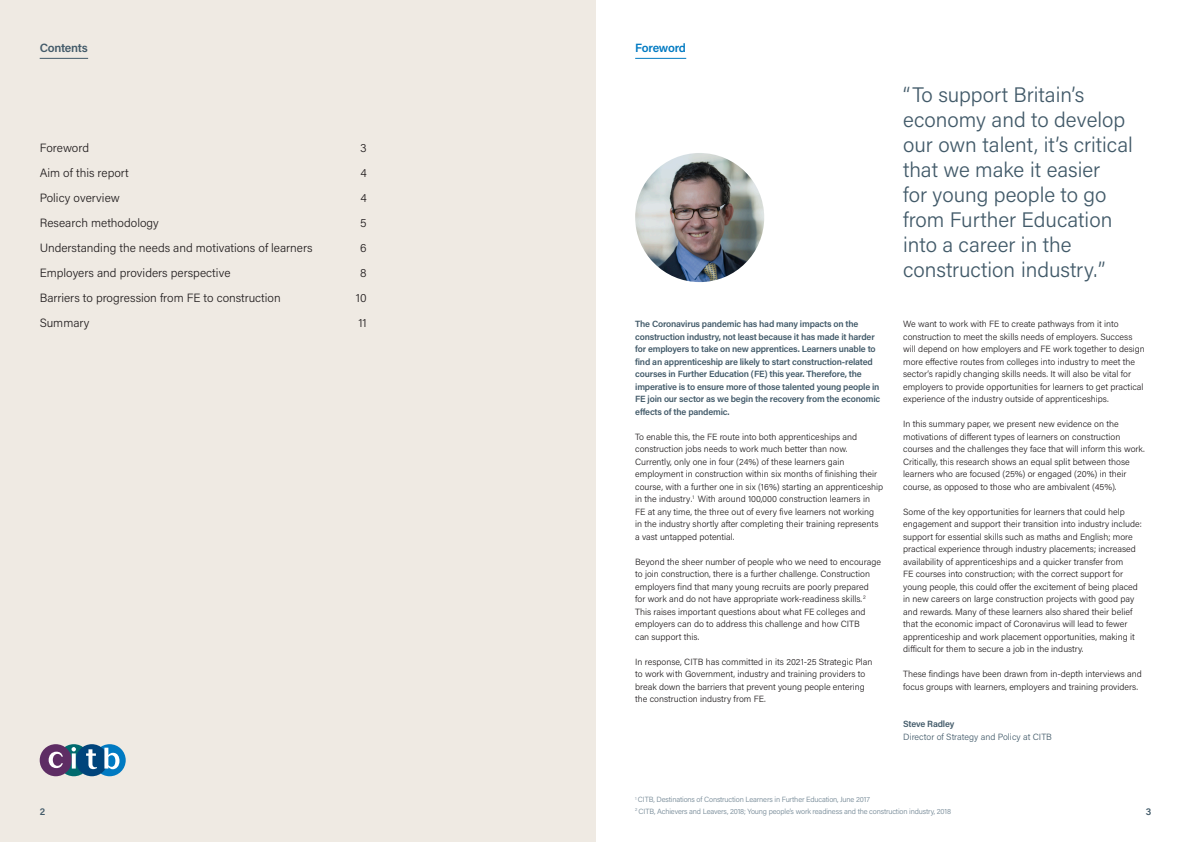
<style>
.page{position:relative;width:1191px;height:842px;background:#fff}
.page>*{position:absolute;margin:0;border:0;box-sizing:border-box;transform-origin:0 0}
.Intro_where_used{font:300 21px/25px "Acumin Pro";color:#425a69}
.t1{font:300 12px "Acumin Pro";color:#231f20}
.t2{font:600 12px "Acumin Pro";letter-spacing:-.025em;color:#007ac2}
.t3{font:600 12px "Acumin Pro";letter-spacing:-.025em;color:#425a69}
.t4{font:600 10px "Acumin Pro";color:#425a69}
.t5{font:300 9px/12.5px "Acumin Pro";color:#231f20}
.t6{font:600 9px/12.5px "Acumin Pro";letter-spacing:-.02em;color:#425a69}
.t7{font:300 9px "Acumin Pro";color:#425a69}
.t8{font:300 7.5px/11.5px "Acumin Pro";letter-spacing:-.02em;color:#6f8492}
</style>
<div class="page">
<img style="left:635px;top:153px;width:129px;height:129px;border-radius:50%">
<hr style="left:635px;top:58px;width:51px;height:1px;background:#007ac2">
<div style="left:0;top:0;width:595px;height:842px;background:#efeae3"></div>
<svg style="left:94px;top:744px;width:32px;height:32px"></svg>
<svg style="left:58px;top:744px;width:32px;height:32px"></svg>
<div style="left:76px;top:744px;width:32px;height:32px;background:#00447b;border-radius:50%"></div>
<div style="left:40px;top:744px;width:32px;height:32px;background:#5e2d64;border-radius:50%"></div>
<svg style="left:49px;top:752px;width:14px;height:16px"></svg>
<svg style="left:72px;top:747px;width:4px;height:21px"></svg>
<svg style="left:86px;top:749px;width:11px;height:20px"></svg>
<svg style="left:104px;top:748px;width:15px;height:21px"></svg>
<hr style="left:40px;top:58px;width:48px;height:1px;background:#425a69">
<p class="t3" style="left:40px;top:40px;width:50px">Contents</p>
<p class="t1" style="left:40px;top:140px;width:51px">Foreword</p>
<p class="t1" style="left:360px;top:140px;width:8px">3</p>
<p class="t1" style="left:40px;top:165px;width:91px">Aim of this report</p>
<p class="t1" style="left:360px;top:165px;width:8px">4</p>
<p class="t1" style="left:40px;top:190px;width:82px">Policy overview</p>
<p class="t1" style="left:360px;top:190px;width:8px">4</p>
<p class="t1" style="left:40px;top:215px;width:121px">Research methodology</p>
<p class="t1" style="left:360px;top:215px;width:8px">5</p>
<p class="t1" style="left:40px;top:240px;width:274px">Understanding the needs and motivations of learners</p>
<p class="t1" style="left:360px;top:240px;width:8px">6</p>
<p class="t1" style="left:40px;top:265px;width:192px">Employers and providers perspective</p>
<p class="t1" style="left:360px;top:265px;width:8px">8</p>
<p class="t1" style="left:40px;top:290px;width:242px">Barriers to progression from FE to construction</p>
<p class="t1" style="left:356px;top:290px;width:12px">10</p>
<p class="t1" style="left:40px;top:315px;width:51px">Summary</p>
<p class="t1" style="left:358px;top:315px;width:10px">11</p>
<p class="t2" style="left:635px;top:40px;width:52px">Foreword</p>
<p class="t6" style="left:635px;top:317px;width:246px">The Coronavirus pandemic has had many impacts on the construction industry, not least because it has made it harder for employers to take on new apprentices. Learners unable to find an apprenticeship are likely to start construction-related courses in Further Education (FE) this year. Therefore, the imperative is to ensure more of those talented young people in FE join our sector as we begin the recovery from the economic effects of the pandemic.</p>
<p class="t5" style="left:635px;top:430px;width:249px">To enable this, the FE route into both apprenticeships and construction jobs needs to work much better than now.<br>Currently, only one in four (24%) of these learners gain employment in construction within six months of finishing their course, with a further one in six (16%) starting an apprenticeship in the industry.<sup>1</sup> With around 100,000 construction learners in<br>FE at any time, the three out of every five learners not working in the industry shortly after completing their training represents a vast untapped potential.</p>
<p class="t5" style="left:635px;top:555px;width:247px">Beyond the sheer number of people who we need to encourage to join construction, there is a further challenge. Construction employers find that many young recruits are poorly prepared for work and do not have appropriate work-readiness skills. <sup>2<br></sup>This raises important questions about what FE colleges and employers can do to address this challenge and how CITB<br>can support this.</p>
<p class="t5" style="left:635px;top:655px;width:239px">In response, CITB has committed in its 2021-25 Strategic Plan to work with Government, industry and training providers to break down the barriers that prevent young people entering the construction industry from FE.</p>
<p class="Intro_where_used" style="left:903px;top:82px;width:231px">“To support Britain’s economy and to develop our own talent, it’s critical that we make it easier<br>for young people to go from Further Education into a career in the construction industry.”</p>
<p class="t5" style="left:903px;top:317px;width:243px">We want to work with FE to create pathways from it into construction to meet the skills needs of employers. Success will depend on how employers and FE work together to design more effective routes from colleges into industry to meet the sector’s rapidly changing skills needs. It will also be vital for employers to provide opportunities for learners to get practical experience of the industry outside of apprenticeships.</p>
<p class="t5" style="left:903px;top:417px;width:243px">In this summary paper, we present new evidence on the motivations of different types of learners on construction courses and the challenges they face that will inform this work.<br>Critically, this research shows an equal split between those learners who are focused (25%) or engaged (20%) in their course, as opposed to those who are ambivalent (45%).</p>
<p class="t5" style="left:903px;top:505px;width:240px">Some of the key opportunities for learners that could help engagement and support their transition into industry include: support for essential skills such as maths and English; more practical experience through industry placements; increased availability of apprenticeships and a quicker transfer from<br>FE courses into construction; with the correct support for young people, this could offer the excitement of being placed in new careers on large construction projects with good pay and rewards. Many of these learners also shared their belief that the economic impact of Coronavirus will lead to fewer apprenticeship and work placement opportunities, making it difficult for them to secure a job in the industry.</p>
<p class="t5" style="left:903px;top:667px;width:240px">These findings have been drawn from in-depth interviews and focus groups with learners, employers and training providers.</p>
<p class="t6" style="left:903px;top:717px;width:53px">Steve Radley</p>
<p class="t7" style="left:903px;top:730px;width:150px">Director of Strategy and Policy at CITB</p>
<p class="t8" style="left:635px;top:794px;width:317px"><sup>1</sup> CITB, Destinations of Construction Learners in Further Education, June 2017<br><sup>2</sup> CITB, Achievers and Leavers, 2018; Young people’s work readiness and the construction industry, 2018</p>
<p class="t4" style="left:40px;top:804px;width:7px">2</p>
<p class="t4" style="left:1145px;top:804px;width:7px">3</p>
</div>
